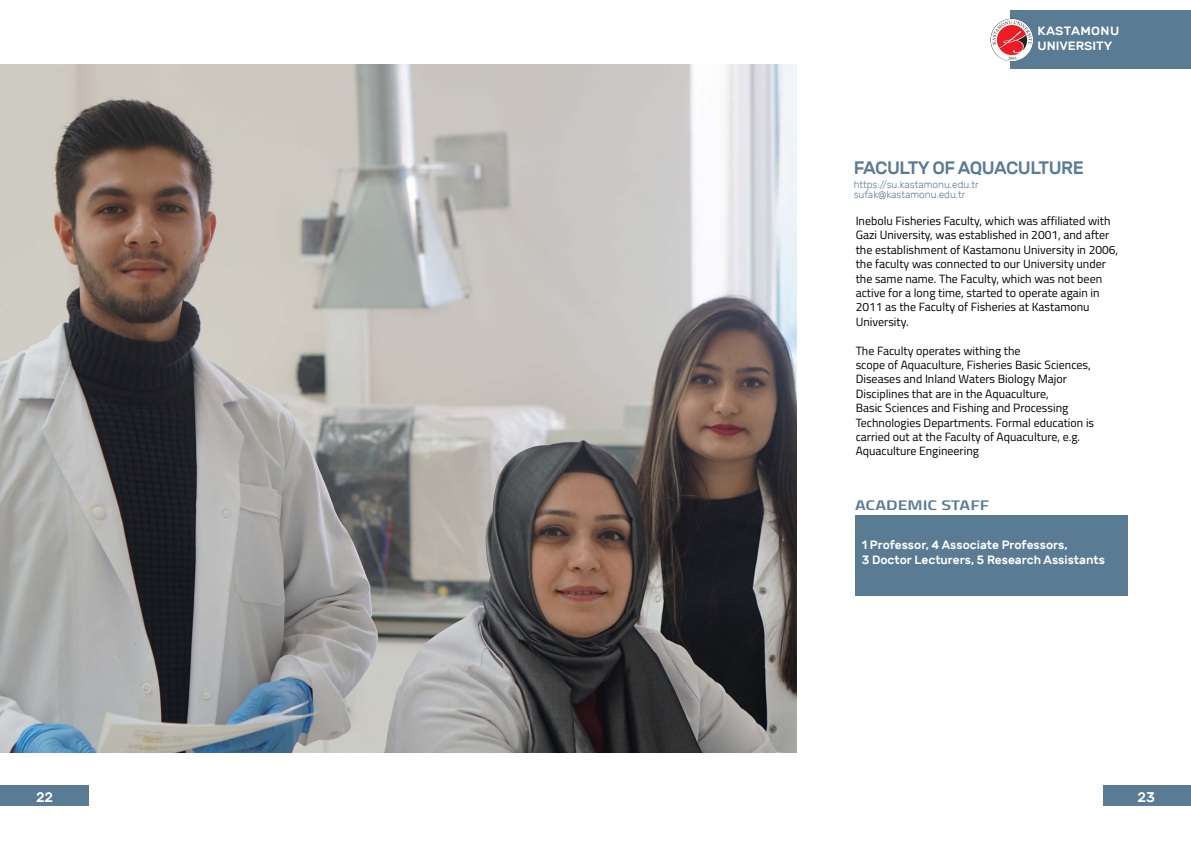
<style>
.page{position:relative;width:1191px;height:842px;background:#fff}
.page>*{position:absolute;margin:0;border:0;box-sizing:border-box;transform-origin:0 0}
.t1{font:500 18px "Rubik";letter-spacing:-.025em;color:#597b94}
.t2{font:14px "Titillium Semibold Upright";color:#597b94;scale:1.39 1}
.t3{font:500 14px "Rubik";color:#fff}
.t4{font:12px/14.4px "Titillium";color:#000}
.t5{font:500 12px/14.4px "Rubik";color:#fff}
.t6{font:500 12px/14.4px "Rubik";color:#fff;scale:1.07 1}
.t7{font:300 10px/10.3px "Rubik";color:#597b94}
</style>
<div class="page">
<div style="left:0;top:785px;width:88px;height:20px;background:#597b94"></div>
<div style="left:1103px;top:785px;width:88px;height:20px;background:#597b94"></div>
<div style="left:1010px;top:11px;width:181px;height:58px;background:#597b94"></div>
<img style="left:990px;top:19px;width:43px;height:42px;border-radius:21px">
<div style="left:855px;top:515px;width:273px;height:80px;background:#597b94"></div>
<img style="left:0;top:64px;width:796px;height:688px">
<p class="t6" style="left:1037px;top:24px;width:78px">KASTAMONU<br>UNIVERSITY</p>
<h1 class="t1" style="left:853px;top:158px;width:232px">FACULTY OF AQUACULTURE</h1>
<p class="t7" style="left:853px;top:179px;width:126px">https://su.kastamonu.edu.tr sufak@kastamonu.edu.tr</p>
<p class="t4" style="left:855px;top:213px;width:264px">Inebolu Fisheries Faculty, which was affiliated with Gazi University, was established in 2001, and after the establishment of Kastamonu University in 2006, the faculty was connected to our University under the same name. The Faculty, which was not been active for a long time, started to operate again in 2011 as the Faculty of Fisheries at Kastamonu University.</p>
<p class="t4" style="left:855px;top:343px;width:240px">The Faculty operates withing the<br>scope of Aquaculture, Fisheries Basic Sciences, Diseases and Inland Waters Biology Major Disciplines that are in the Aquaculture,<br>Basic Sciences and Fishing and Processing Technologies Departments. Formal education is carried out at the Faculty of Aquaculture, e.g.<br>Aquaculture Engineering</p>
<p class="t2" style="left:855px;top:494px;width:98px">ACADEMIC STAFF</p>
<p class="t5" style="left:861px;top:538px;width:245px">1 Professor, 4 Associate Professors,<br>3 Doctor Lecturers, 5 Research Assistants</p>
<p class="t3" style="left:36px;top:789px;width:19px">22</p>
<p class="t3" style="left:1137px;top:789px;width:19px">23</p>
</div>
